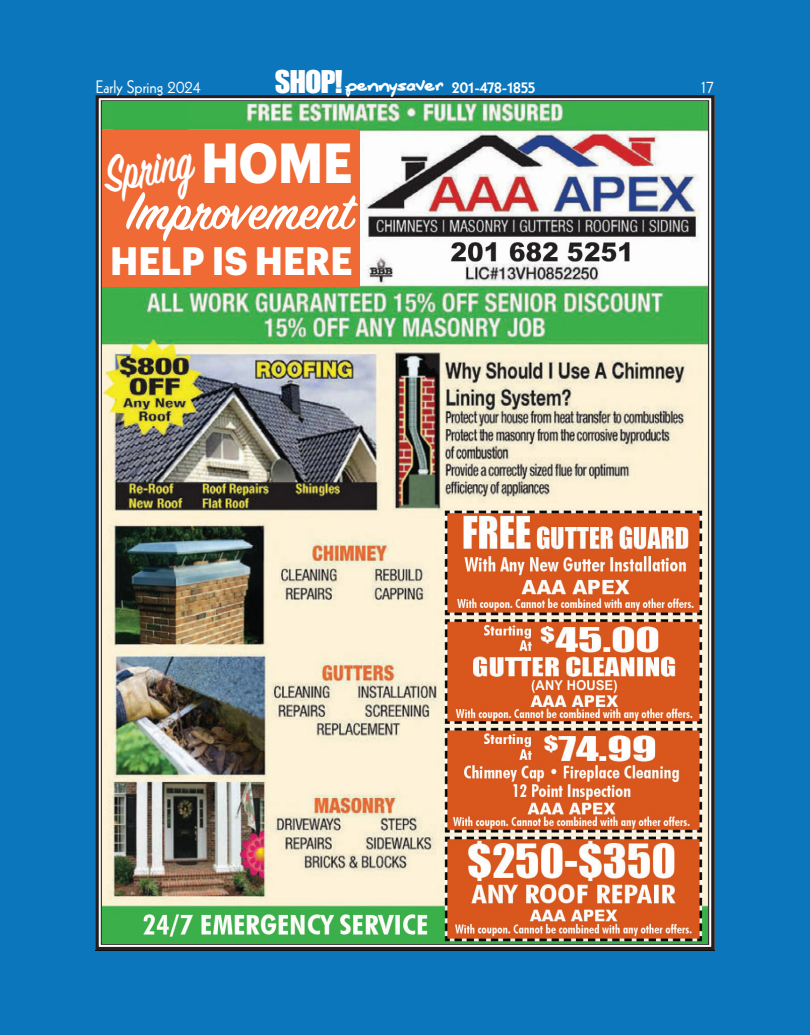
<style>
.page{position:relative;width:810px;height:1035px;background:#0c76bd}
.page>*{position:absolute;margin:0;border:0;box-sizing:border-box;transform-origin:0 0}
.t1{font:600 57.75px "Sign Painter House Script";color:#fff}
.t2{font:600 57.75px "Sign Painter House Script";color:#fff;scale:.71 1}
.t3{font:700 55.25px "Graphik";color:#fff;scale:.87 1}
.t4{font:700 38.88px "Graphik";color:#fff;scale:.93 1}
.t5{font:800 17.5px "Kabel";color:#fff}
.t6{font:17.5px "Kabel";color:#fff}
.s1{font-family:"Impact";font-weight:400;font-size:28.75px}
</style>
<div class="page">
<img style="left:95px;top:95px;width:620px;height:856px">
<div style="left:113px;top:103px;width:74px;height:27px;background:#39af49"></div>
<div style="left:102px;top:130px;width:258px;height:157px;background:#f06a35"></div>
<p class="t6" style="left:96px;top:77px;width:107px">Early Spring 2024</p>
<p class="t5" style="left:275px;top:77px;width:262px"><span class="s1">SHOP!</span> <sup>pennysaver</sup> 201-478-1855</p>
<p class="t6" style="left:701px;top:77px;width:14px">17</p>
<h2 class="t3" style="left:201px;top:120px;width:175px">HOME</h2>
<h1 class="t1" style="left:127px;top:176px;width:226px">Improvement</h1>
<h3 class="t4" style="left:110px;top:231px;width:262px">HELP IS HERE</h3>
<h1 class="t2" style="left:99px;top:140px;width:126px;rotate:-10deg">Spring</h1>
</div>
